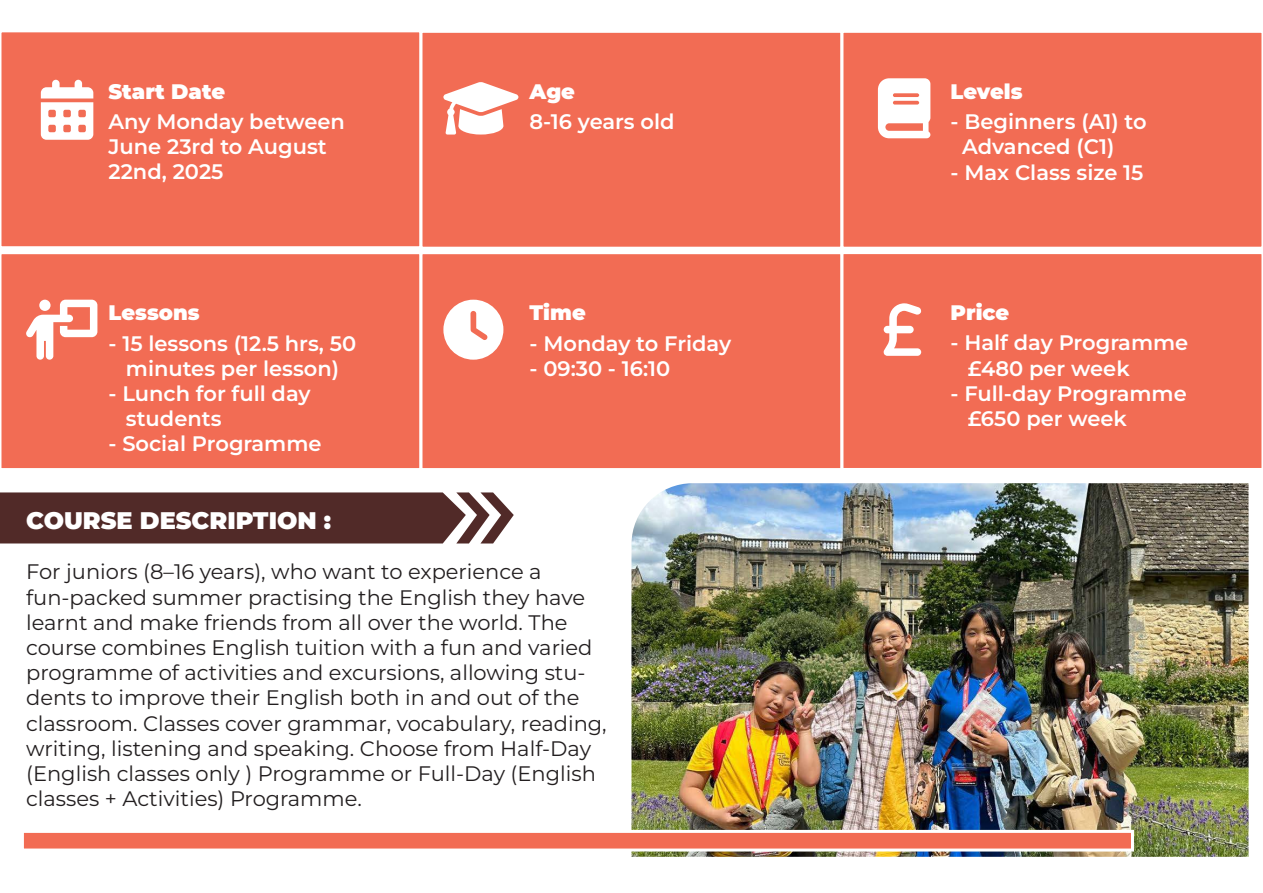
<style>
.page{position:relative;width:1263px;height:893px;background:#fff}
.page>*{position:absolute;margin:0;border:0;box-sizing:border-box;transform-origin:0 0}
.t1{font:900 24px "Montserrat";color:#fff}
.t2{font:100 21px/25.2px "Montserrat";color:#231f20}
.t3{font:600 21px/25.2px "Montserrat";color:#fff}
.t4{font:100 21px "Montserrat";color:#fff}
</style>
<div class="page">
<div style="left:1px;top:32px;width:418px;height:215px;background:#f26c54"></div>
<div style="left:419px;top:30px;width:424px;height:220px;background:#f26c54;border:3px solid #fff"></div>
<div style="left:840px;top:30px;width:422px;height:220px;background:#f26c54"></div>
<div style="left:1px;top:254px;width:418px;height:215px;background:#f26c54"></div>
<div style="left:419px;top:251px;width:424px;height:220px;background:#f26c54;border:3px solid #fff"></div>
<div style="left:840px;top:251px;width:422px;height:220px;background:#f26c54"></div>
<svg style="left:0;top:492px;width:514px;height:51px;background:#5d3938"></svg>
<img style="left:631px;top:483px;width:617px;height:374px">
<div style="left:21px;top:830px;width:1113px;height:21px;background:#f26c54;border:3px solid #fff"></div>
<div style="left:41px;top:80px;width:52px;height:60px;background:#f26c54"></div>
<div style="left:878px;top:78px;width:52px;height:60px;background:#f26c54"></div>
<div style="left:26px;top:300px;width:71px;height:60px;background:#f26c54"></div>
<div style="left:883px;top:303px;width:38px;height:53px;background:#f26c54"></div>
<p class="t4" style="left:109px;top:77px;width:118px">Start Date</p>
<p class="t3" style="left:109px;top:108px;width:238px">Any Monday between<br>June 23rd to August<br>22nd, 2025</p>
<p class="t4" style="left:109px;top:299px;width:93px">Lessons</p>
<p class="t3" style="left:109px;top:330px;width:249px;text-align:center">- 15 lessons (12.5 hrs, 50 minutes per lesson)</p>
<p class="t3" style="left:126px;top:380px;width:186px;text-indent:-17px">- Lunch for full day students</p>
<p class="t3" style="left:109px;top:431px;width:215px">- Social Programme</p>
<p class="t4" style="left:529px;top:78px;width:47px">Age</p>
<p class="t3" style="left:529px;top:109px;width:147px">8-16 years old</p>
<p class="t4" style="left:529px;top:299px;width:58px">Time</p>
<p class="t3" style="left:529px;top:330px;width:203px">- Monday to Friday</p>
<p class="t3" style="left:529px;top:355px;width:142px">- 09:30 - 16:10</p>
<p class="t1" style="left:26px;top:504px;width:307px">COURSE DESCRIPTION :</p>
<p class="t2" style="left:26px;top:559px;width:582px">For juniors (8–16 years), who want to experience a fun-packed summer practising the English they have learnt and make friends from all over the world. The course combines English tuition with a fun and varied programme of activities and excursions, allowing stu&shy;dents to improve their English both in and out of the classroom. Classes cover grammar, vocabulary, reading, writing, listening and speaking. Choose from Half-Day (English classes only ) Programme or Full-Day (English classes + Activities) Programme.</p>
<p class="t4" style="left:950px;top:78px;width:74px">Levels</p>
<p class="t3" style="left:962px;top:109px;width:186px;text-indent:-12px">- Beginners (A1) to<br>Advanced (C1)</p>
<p class="t3" style="left:950px;top:159px;width:195px">- Max Class size 15</p>
<p class="t4" style="left:950px;top:299px;width:60px">Price</p>
<p class="t3" style="left:968px;top:330px;width:222px;text-indent:-17px">- Half day Programme £480 per week</p>
<p class="t3" style="left:968px;top:380px;width:220px;text-indent:-17px">- Full-day Programme £650 per week</p>
</div>
